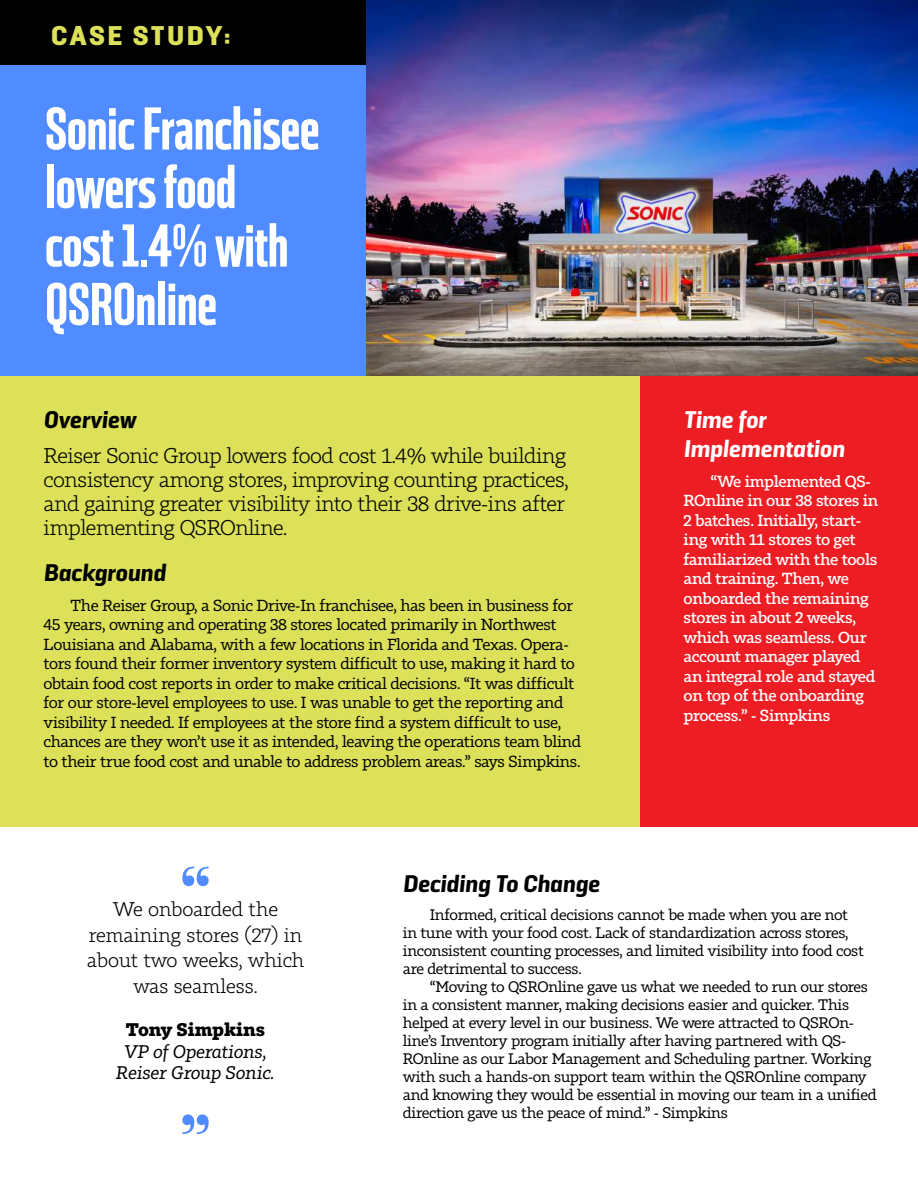
<style>
.page{position:relative;width:918px;height:1188px;background:#fff}
.page>*{position:absolute;margin:0;border:0;box-sizing:border-box;transform-origin:0 0}
.t1{font:700 60.15px/58.5px "Solido Compressed";letter-spacing:-.01em;color:#fff}
.t2{font:800 27px "Solido";letter-spacing:.085em;color:#dce159}
.t3{font:italic 900 24px "Solido";color:#000}
.t4{font:italic 900 24px/28.8px "Solido";color:#fff}
.t5{font:300 21px/24px "Tabac Slab";letter-spacing:-.02em;color:#000}
.t6{font:300 19.5px/25.5px "Tabac Slab";color:#000;text-align:center}
.t7{font:italic 18px/21.6px "Tabac Slab";color:#000;text-align:center}
.t8{font:700 18px "Tabac Slab";color:#000}
.t9{font:15.75px/19.5px "Tabac Slab";letter-spacing:-.02em;color:#000}
.t10{font:500 15.75px/19.5px "Tabac Slab";letter-spacing:-.02em;color:#fff}
.t11{font:15px/18px "Tabac Slab";letter-spacing:-.02em;color:#000}
</style>
<div class="page">
<div style="left:0;top:63px;width:368px;height:313px;background:#508cff"></div>
<div style="left:0;top:376px;width:918px;height:450px;background:#dce159"></div>
<div style="left:0;top:0;width:368px;height:65px;background:#000"></div>
<div style="left:640px;top:376px;width:278px;height:450px;background:#ed1d24"></div>
<svg style="left:182px;top:867px;width:27px;height:19px"></svg>
<svg style="left:182px;top:1114px;width:27px;height:20px"></svg>
<img style="left:366px;top:0;width:552px;height:376px">
<h2 class="t2" style="left:51px;top:20px;width:181px">CASE STUDY:</h2>
<h1 class="t1" style="left:45px;top:103px;width:276px">Sonic Franchisee lowers food cost 1.4% with<br>QSROnline</h1>
<h3 class="t3" style="left:44px;top:406px;width:94px">Overview</h3>
<h3 class="t5" style="left:44px;top:444px;width:527px">Reiser Sonic Group lowers food cost 1.4% while building consistency among stores, improving counting practices, and gaining greater visibility into their 38 drive-ins after implementing QSROnline.</h3>
<h3 class="t3" style="left:44px;top:559px;width:124px">Background</h3>
<p class="t9" style="left:44px;top:596px;width:539px;text-indent:27px">The Reiser Group, a Sonic Drive-In franchisee, has been in business for 45 years, owning and operating 38 stores located primarily in Northwest Louisiana and Alabama, with a few locations in Florida and Texas. Opera&shy;tors found their former inventory system difficult to use, making it hard to obtain food cost reports in order to make critical decisions. “It was difficult for our store-level employees to use. I was unable to get the reporting and visibility I needed. If employees at the store find a system difficult to use, chances are they won’t use it as intended, leaving the operations team blind to their true food cost and unable to address problem areas.” says Simpkins.</p>
<h3 class="t4" style="left:684px;top:407px;width:162px">Time for<br>Implementation</h3>
<p class="t10" style="left:684px;top:472px;width:196px;text-indent:27px">“We implemented QS-<br>ROnline in our 38 stores in<br>2 batches. Initially, start&shy;ing with 11 stores to get familiarized with the tools and training. Then, we onboarded the remaining stores in about 2 weeks, which was seamless. Our account manager played an integral role and stayed on top of the onboarding process.” - Simpkins</p>
<h3 class="t6" style="left:87px;top:898px;width:219px">We onboarded the remaining stores (27) in about two weeks, which was seamless.</h3>
<p class="t8" style="left:126px;top:1021px;width:141px">Tony Simpkins</p>
<p class="t7" style="left:116px;top:1041px;width:160px">VP of Operations,<br>Reiser Group Sonic.</p>
<h3 class="t3" style="left:403px;top:870px;width:198px">Deciding To Change</h3>
<p class="t11" style="left:403px;top:907px;width:463px;text-indent:27px">Informed, critical decisions cannot be made when you are not in tune with your food cost. Lack of standardization across stores, inconsistent counting processes, and limited visibility into food cost are detrimental to success.</p>
<p class="t11" style="left:403px;top:979px;width:475px;text-indent:27px">“Moving to QSROnline gave us what we needed to run our stores in a consistent manner, making decisions easier and quicker. This helped at every level in our business. We were attracted to QSROn&shy;line’s Inventory program initially after having partnered with QS-ROnline as our Labor Management and Scheduling partner. Working with such a hands-on support team within the QSROnline company and knowing they would be essential in moving our team in a unified direction gave us the peace of mind.” - Simpkins</p>
</div>
